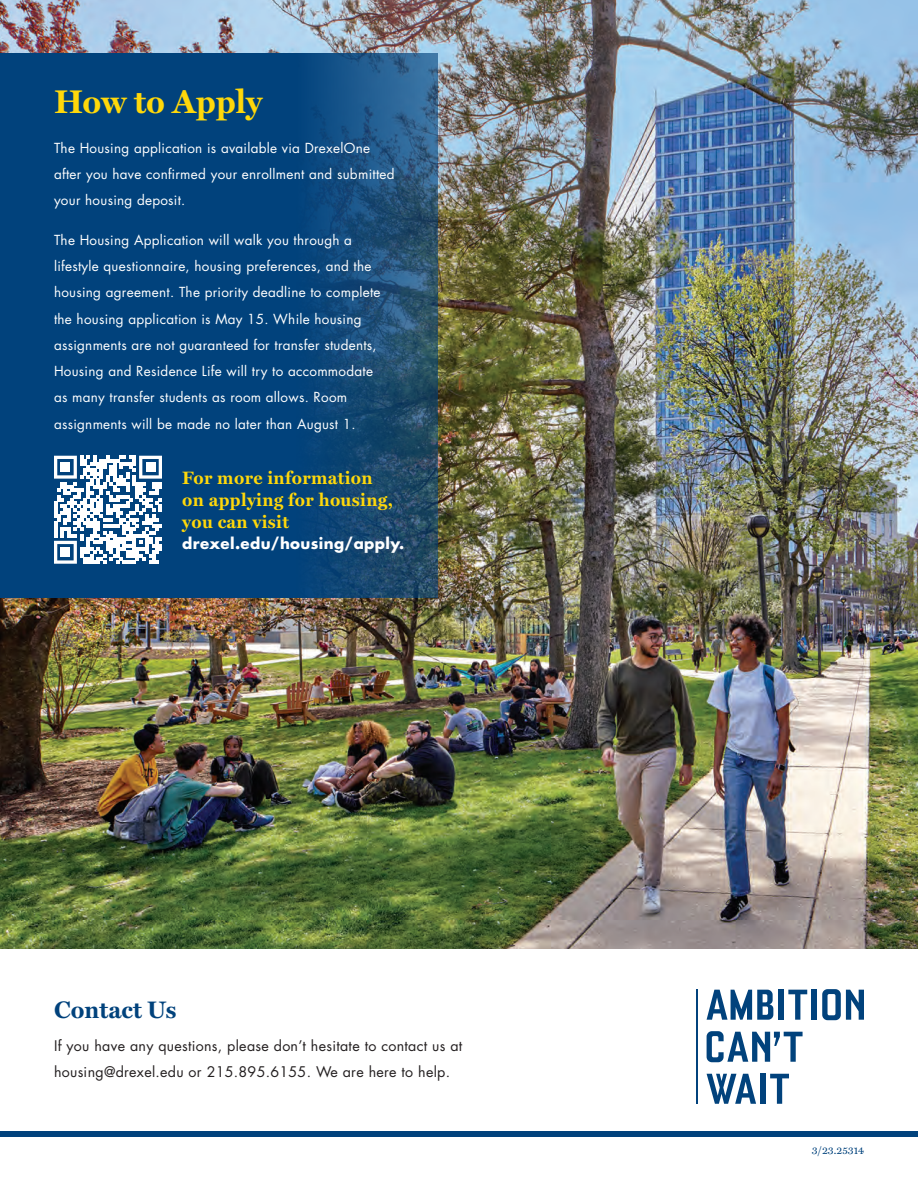
<style>
.page{position:relative;width:918px;height:1188px;background:#fff}
.page>*{position:absolute;margin:0;border:0;box-sizing:border-box;transform-origin:0 0}
.A_Head_on_Blue{font:700 33px "Miller Text";color:#ffd80a}
.B_Head{font:700 24px "Miller Text";color:#01427c}
.C_Head_on_blue{font:700 18px/21.6px "Miller Text";letter-spacing:.02em;color:#ffd80a}
.C_Head_on_blue-2{font:700 15px "Futura Std";letter-spacing:.025em;color:#fff}
.Body{font:14.25px/26.2px "Futura Std";letter-spacing:.02em;color:#231f20}
.Body_on_blue{font:13.5px/26.2px "Futura Std";letter-spacing:.02em;color:#fff}
.t1{font:10.5px "Miller Text";color:#01427c}
</style>
<div class="page">
<img style="left:0;top:0;width:918px;height:949px">
<svg style="left:0;top:53px;width:438px;height:544px;background:#09457a"></svg>
<div style="left:0;top:1131px;width:918px;height:5px;background:#01427c"></div>
<svg style="left:822px;top:989px;width:42px;height:31px"></svg>
<div style="left:812px;top:990px;width:5px;height:30px;background:#01427c"></div>
<svg style="left:788px;top:990px;width:19px;height:30px"></svg>
<div style="left:778px;top:990px;width:6px;height:30px;background:#01427c"></div>
<svg style="left:707px;top:990px;width:66px;height:30px"></svg>
<svg style="left:707px;top:1074px;width:49px;height:30px"></svg>
<div style="left:760px;top:1074px;width:5px;height:30px;background:#01427c"></div>
<svg style="left:770px;top:1074px;width:19px;height:30px"></svg>
<svg style="left:707px;top:1031px;width:96px;height:31px"></svg>
<hr style="left:696px;top:990px;width:1px;height:114px;background:#01427c">
<svg style="left:54px;top:456px;width:108px;height:108px"></svg>
<p class="A_Head_on_Blue" style="left:54px;top:83px;width:210px">How to Apply</p>
<p class="Body_on_blue" style="left:54px;top:135px;width:342px">The Housing application is available via DrexelOne after you have confirmed your enrollment and submitted your housing deposit.</p>
<p class="Body_on_blue" style="left:54px;top:227px;width:328px">The Housing Application will walk you through a lifestyle questionnaire, housing preferences, and the housing agreement. The priority deadline to complete the housing application is May 15. While housing assignments are not guaranteed for transfer students, Housing and Residence Life will try to accommodate as many transfer students as room allows. Room assignments will be made no later than August 1.</p>
<p class="C_Head_on_blue" style="left:182px;top:468px;width:212px">For more information on applying for housing, you can visit</p>
<p class="C_Head_on_blue-2" style="left:182px;top:533px;width:224px">drexel.edu/housing/apply.</p>
<p class="B_Head" style="left:54px;top:996px;width:124px">Contact Us</p>
<p class="Body" style="left:54px;top:1033px;width:410px">If you have any questions, please don’t hesitate to contact us at housing@drexel.edu or 215.895.6155. We are here to help.</p>
<p class="t1" style="left:812px;top:1145px;width:54px">3/23.25314</p>
</div>
